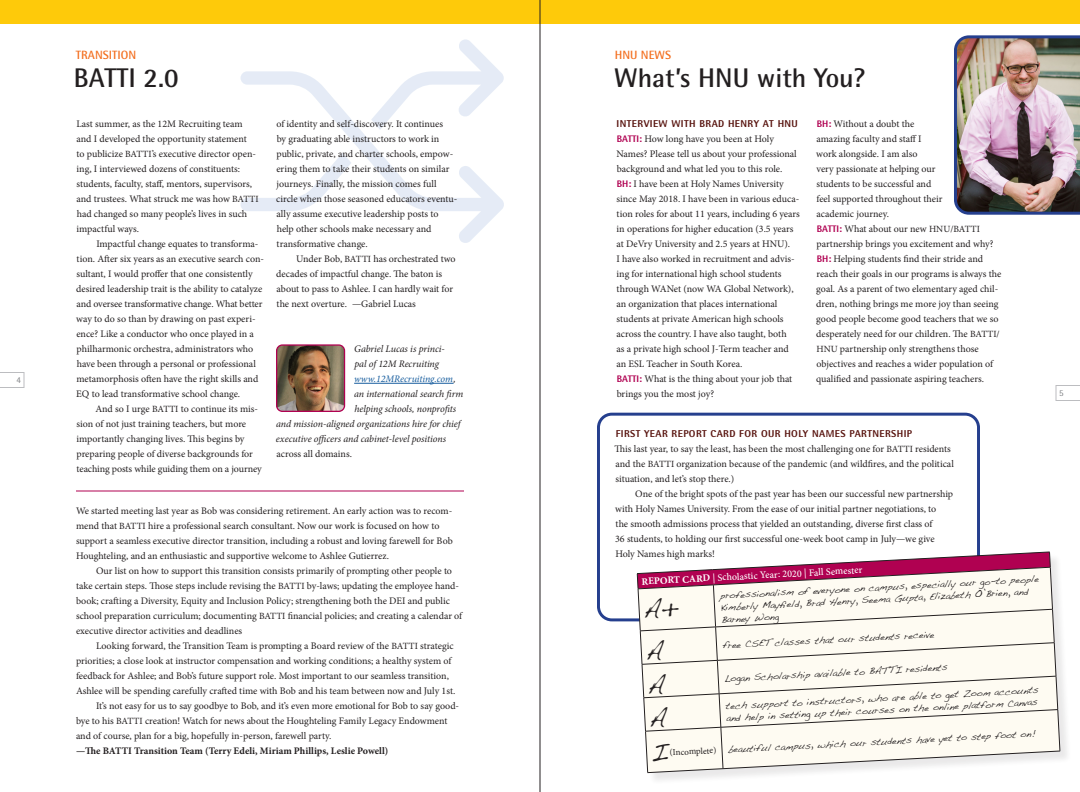
<style>
.page{position:relative;width:1080px;height:792px;background:#fff}
.page>*{position:absolute;margin:0;border:0;box-sizing:border-box;transform-origin:0 0}
.A_HEAD{font:700 27px "Rotis Semi Sans Std";color:#231f20}
.A_HEAD-2{font:700 12px "Rotis Semi Sans Std";color:#f37021}
.TEXT_INDENT{font:10px/15px "Minion Pro";letter-spacing:-.005em;color:#231f20}
.TEXT_FIRST{font:10px/15px "Minion Pro";letter-spacing:-.005em;color:#231f20}
.TEXT_FIRST-2{font:italic 10px "Minion Pro";letter-spacing:-.01em;color:#231f20}
.SUBHEAD{font:800 10px "Rotis Semi Sans Std";letter-spacing:.04em;color:#591510}
.TEXT_FIRST-3{font:700 10px "Minion Pro";color:#231f20}
.TEXT_FIRST-4{font:500 10px "Minion Pro";color:#fff}
.TEXT_FIRST-5{font:italic 10px "Minion Pro";letter-spacing:-.005em;color:#175d9e}
.TEXT_FIRST-6{font:9.5px/12px "Handwriting Dakota";color:#231f20}
.TEXT_FIRST-7{font:9px "Minion Pro";color:#231f20}
.t1{font:9px "Rotis Semi Sans Std";color:#808285}
.s1{font-size:9.5px}
.s2{color:#231f20}
.s3{font-family:"Rotis Semi Sans Std";font-weight:800;font-size:9.5px;color:#b00151}
.s4{font-family:"Rotis Semi Sans Std";font-weight:800;color:#b00151}
.s5{font-weight:700}
</style>
<div class="page">
<svg style="left:459px;top:39px;width:40px;height:32px"></svg>
<svg style="left:241px;top:71px;width:263px;height:172px"></svg>
<svg style="left:0;top:372px;width:24px;height:16px"></svg>
<div style="left:0;top:0;width:1080px;height:24px;background:#feca0a"></div>
<hr style="left:354px;top:383px;width:100px;height:1px;background:#175d9e">
<svg style="left:1056px;top:385px;width:24px;height:16px"></svg>
<img style="left:278px;top:346px;width:66px;height:65px">
<div style="left:276px;top:344px;width:69px;height:68px;border:1px solid #b00151;border-radius:6px"></div>
<img style="left:954px;top:35px;width:126px;height:180px">
<div style="left:597px;top:413px;width:383px;height:208px;border:3px solid #253f8e;border-radius:13px"></div>
<div style="left:639px;top:553px;width:433px;height:232px;background:#231f20;opacity:.1"></div>
<hr style="left:76px;top:490px;width:388px;height:2px;background:#b00151">
<hr style="left:540px;top:0;width:1px;height:792px;background:#231f20">
<svg style="left:636px;top:551px;width:425px;height:222px"></svg>
<p class="t1" style="left:16px;top:374px;width:6px">4</p>
<p class="A_HEAD-2" style="left:76px;top:48px;width:62px">TRANSITION</p>
<p class="A_HEAD-2" style="left:615px;top:48px;width:58px">HNU NEWS</p>
<p class="A_HEAD" style="left:74px;top:61px;width:106px">BATTI 2.0</p>
<p class="A_HEAD" style="left:614px;top:61px;width:253px">What’s HNU with You?</p>
<p class="TEXT_FIRST" style="left:76px;top:117px;width:184px">Last summer, as the 12M Recruiting team and I developed the opportunity statement<br>to publicize <span class="s1">BATTI</span>’s executive director open&shy;ing, I interviewed dozens of constituents: students, faculty, staff, mentors, supervisors, and trustees. What struck me was how <span class="s1">BATTI </span>had changed so many people’s lives in such impactful ways.</p>
<p class="TEXT_INDENT" style="left:76px;top:237px;width:189px;text-indent:20px">Impactful change equates to transforma&shy;tion. After six years as an executive search con&shy;sultant, I would proffer that one consistently desired leadership trait is the ability to catalyze and oversee transformative change. What better way to do so than by drawing on past experi&shy;ence? Like a conductor who once played in a philharmonic orchestra, administrators who have been through a personal or professional metamorphosis often have the right skills and EQ to lead transformative school change.</p>
<p class="TEXT_INDENT" style="left:77px;top:402px;width:187px;text-indent:19px">And so I urge <span class="s1">BATTI</span> to continue its mis&shy;sion of not just training teachers, but more importantly changing lives. This begins by preparing people of diverse backgrounds for teaching posts while guiding them on a journey</p>
<p class="TEXT_INDENT" style="left:276px;top:117px;width:183px">of identity and self-discovery. It continues<br>by graduating able instructors to work in public, private, and charter schools, empow&shy;ering them to take their students on similar journeys. Finally, the mission comes full circle when those seasoned educators eventu&shy;ally assume executive leadership posts to help other schools make necessary and transformative change.</p>
<p class="TEXT_INDENT" style="left:276px;top:252px;width:181px;text-indent:20px">Under Bob, <span class="s1">BATTI</span> has orchestrated two decades of impactful change. The baton is about to pass to Ashlee. I can hardly wait for the next overture. —Gabriel Lucas</p>
<p class="TEXT_FIRST-2" style="left:354px;top:342px;width:92px">Gabriel Lucas is princi-</p>
<p class="TEXT_FIRST-2" style="left:354px;top:357px;width:86px">pal of 12M Recruiting</p>
<p class="TEXT_FIRST-5" style="left:354px;top:372px;width:103px">www.12MRecruiting.com<span class="s2">,</span></p>
<p class="TEXT_FIRST-2" style="left:354px;top:387px;width:111px">an international search firm</p>
<p class="TEXT_FIRST-2" style="left:355px;top:402px;width:103px">helping schools, nonprofits</p>
<p class="TEXT_FIRST-2" style="left:276px;top:417px;width:186px">and mission-aligned organizations hire for chief</p>
<p class="TEXT_FIRST-2" style="left:276px;top:432px;width:172px">executive officers and cabinet-level positions</p>
<p class="TEXT_FIRST" style="left:277px;top:447px;width:77px">across all domains.</p>
<p class="TEXT_FIRST" style="left:76px;top:503px;width:378px">We started meeting last year as Bob was considering retirement. An early action was to recom&shy;mend that <span class="s1">BATTI</span> hire a professional search consultant. Now our work is focused on how to support a seamless executive director transition, including a robust and loving farewell for Bob Houghteling, and an enthusiastic and supportive welcome to Ashlee Gutierrez.</p>
<p class="TEXT_INDENT" style="left:76px;top:563px;width:388px;text-indent:20px">Our list on how to support this transition consists primarily of prompting other people to take certain steps. Those steps include revising the <span class="s1">BATTI</span> by-laws; updating the employee hand&shy;book; crafting a Diversity, Equity and Inclusion Policy; strengthening both the DEI and public school preparation curriculum; documenting <span class="s1">BATTI</span> financial policies; and creating a calendar of executive director activities and deadlines</p>
<p class="TEXT_INDENT" style="left:76px;top:638px;width:381px;text-indent:20px">Looking forward, the Transition Team is prompting a Board review of the <span class="s1">BATTI</span> strategic priorities; a close look at instructor compensation and working conditions; a healthy system of feedback for Ashlee; and Bob’s future support role. Most important to our seamless transition, Ashlee will be spending carefully crafted time with Bob and his team between now and July 1st.</p>
<p class="TEXT_INDENT" style="left:76px;top:698px;width:385px;text-indent:20px">It’s not easy for us to say goodbye to Bob, and it’s even more emotional for Bob to say good&shy;bye to his <span class="s1">BATTI</span> creation! Watch for news about the Houghteling Family Legacy Endowment and of course, plan for a big, hopefully in-person, farewell party.</p>
<p class="TEXT_FIRST-3" style="left:76px;top:743px;width:314px">—The BATTI Transition Team (Terry Edeli, Miriam Phillips, Leslie Powell)</p>
<p class="SUBHEAD" style="left:617px;top:117px;width:183px">INTERVIEW WITH BRAD HENRY AT HNU</p>
<p class="TEXT_FIRST" style="left:616px;top:131px;width:182px"><span class="s3">BATTI</span><span class="s4">:</span> How long have you been at Holy<br>Names? Please tell us about your professional background and what led you to this role.</p>
<p class="TEXT_FIRST" style="left:616px;top:176px;width:185px"><span class="s3">BH</span><span class="s4">:</span> I have been at Holy Names University since May 2018. I have been in various educa&shy;tion roles for about 11 years, including 6 years in operations for higher education (3.5 years at DeVry University and 2.5 years at HNU).<br>I have also worked in recruitment and advis&shy;ing for international high school students through WANet (now WA Global Network), an organization that places international students at private American high schools across the country. I have also taught, both<br>as a private high school J-Term teacher and an ESL Teacher in South Korea.</p>
<p class="TEXT_FIRST" style="left:617px;top:371px;width:177px"><span class="s3">BATTI</span><span class="s4">:</span> What is the thing about your job that brings you the most joy?</p>
<p class="TEXT_FIRST" style="left:816px;top:117px;width:128px"><span class="s3">BH</span><span class="s4">:</span> Without a doubt the amazing faculty and staff I work alongside. I am also<br>very passionate at helping our students to be successful and feel supported throughout their academic journey.</p>
<p class="TEXT_FIRST" style="left:817px;top:222px;width:178px"><span class="s3">BATTI</span><span class="s4">:</span> What about our new <span class="s1">HNU/BATTI </span>partnership brings you excitement and why?</p>
<p class="TEXT_FIRST" style="left:816px;top:252px;width:187px"><span class="s3">BH</span><span class="s4">:</span> Helping students find their stride and reach their goals in our programs is always the goal. As a parent of two elementary aged chil&shy;dren, nothing brings me more joy than seeing good people become good teachers that we so desperately need for our children. The <span class="s1">BATTI/ HNU</span> partnership only strengthens those objectives and reaches a wider population of qualified and passionate aspiring teachers.</p>
<p class="SUBHEAD" style="left:616px;top:427px;width:298px">FIRST YEAR REPORT CARD FOR OUR HOLY NAMES PARTNERSHIP</p>
<p class="TEXT_FIRST" style="left:615px;top:441px;width:341px">This last year, to say the least, has been the most challenging one for <span class="s1">BATTI</span> residents and the <span class="s1">BATTI</span> organization because of the pandemic (and wildfires, and the political situation, and let’s stop there.)</p>
<p class="TEXT_INDENT" style="left:615px;top:486px;width:340px;text-indent:20px">One of the bright spots of the past year has been our successful new partnership with Holy Names University. From the ease of our initial partner negotiations, to<br>the smooth admissions process that yielded an outstanding, diverse first class of<br>36 students, to holding our first successful one-week boot camp in July—we give Holy Names high marks!</p>
<p class="TEXT_FIRST-4" style="left:641px;top:575px;width:222px;rotate:-3deg"><span class="s5">REPORT CARD</span> | Scholastic Year: 2020 | Fall Semester</p>
<p class="TEXT_FIRST-6" style="left:720px;top:589px;width:321px;rotate:-3deg">professionalism of everyone on campus, especially our go-to people<br>Kimberly Mayfi eld, Brad Henry, Seema Gupta, Elizabeth O’Brien, and<br>Barney Wong</p>
<p class="TEXT_FIRST-6" style="left:722px;top:639px;width:214px;rotate:-3deg">free CSET classes that our students receive</p>
<p class="TEXT_FIRST-6" style="left:724px;top:673px;width:225px;rotate:-3deg">Logan Scholarship available to BATTI residents</p>
<p class="TEXT_FIRST-6" style="left:725px;top:700px;width:315px;rotate:-3deg">tech support to instructors, who are able to get Zoom accounts and help in setting up their courses on the online platform Canvas</p>
<p class="TEXT_FIRST-7" style="left:669px;top:747px;width:48px;rotate:-3deg">(Incomplete)</p>
<p class="TEXT_FIRST-6" style="left:728px;top:743px;width:310px;rotate:-3deg">beautiful campus, which our students have yet to step foot on!</p>
<p class="t1" style="left:1059px;top:387px;width:6px">5</p>
</div>
